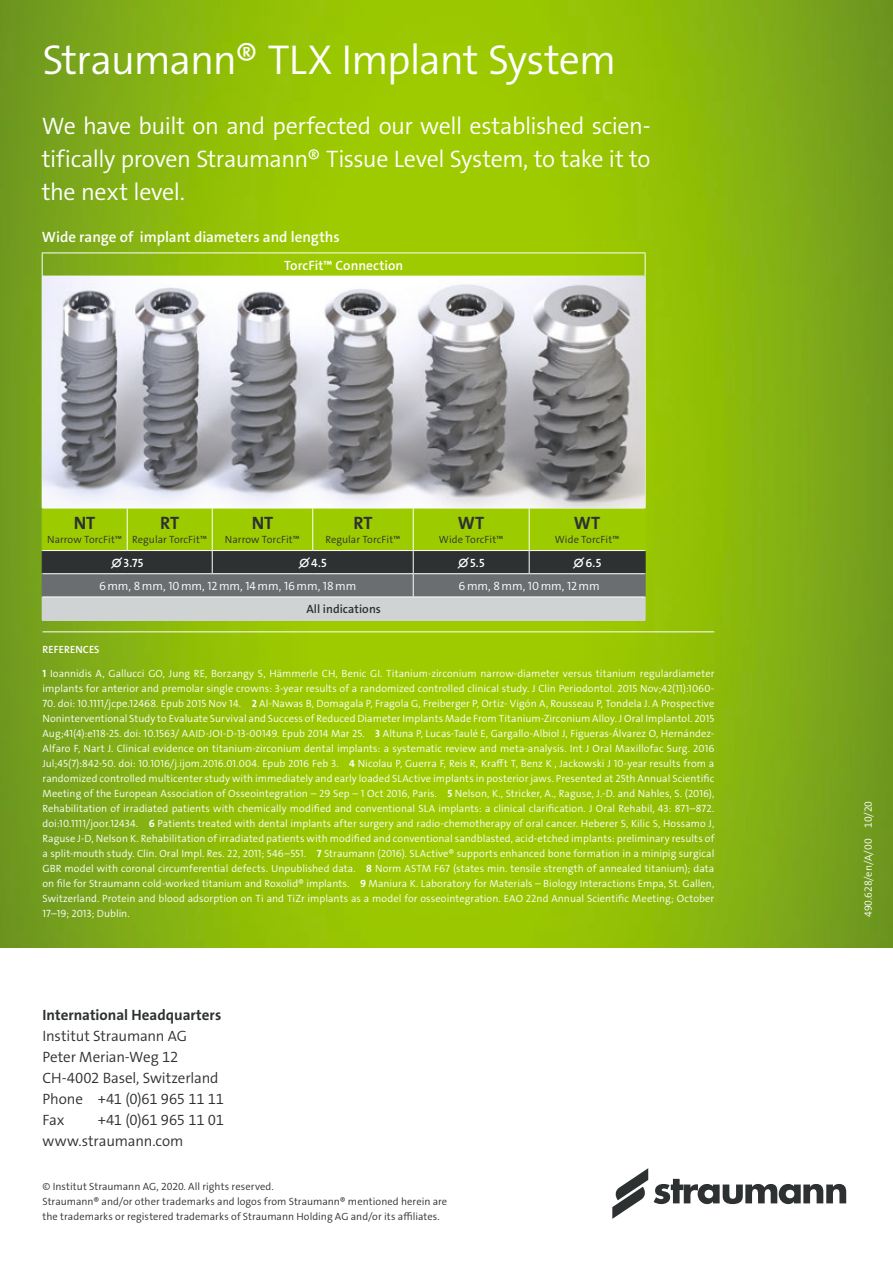
<style>
.page{position:relative;width:893px;height:1263px;background:#fff}
.page>*{position:absolute;margin:0;border:0;box-sizing:border-box;transform-origin:0 0}
.t1{font:42px "The Sans LP4 Se Lig";letter-spacing:-.03em;color:#fff}
.Lead{font:24px/33px "The Sans LP4 Se Lig";letter-spacing:-.02em;color:#fff;text-align:justify}
.t2{font:18px "The Sans LP7 Bld";letter-spacing:-.005em;color:#2e3132}
.Address{font:15px/21px "The Sans LP4 Se Lig";letter-spacing:-.01em;color:#2e3132}
.Copy_Title{font:15px "The Sans LP6 Se Bld";letter-spacing:-.005em;color:#fff}
.t3{font:13.5px "The Sans LP6 Se Bld";letter-spacing:.005em;color:#fff}
.t4{font:12px "The Sans LP4 Se Lig";letter-spacing:-.005em;color:#fff}
.t5{font:12px "The Sans LP6 Se Bld";color:#fff}
.t6{font:12px "The Sans LP6 Se Bld";letter-spacing:.005em;color:#2e3132}
.References{font:10.5px/15px "The Sans LP4 Se Lig";letter-spacing:.005em;color:#fff}
.t7{font:10.5px "The Sans LP4 Se Lig";letter-spacing:.005em;color:#2e3132}
.Project_Nr{font:10.5px "The Sans LP4 Se Lig";letter-spacing:-.005em;color:#fff}
.References_Title{font:10.5px "The Sans LP6 Se Bld";letter-spacing:.01em;color:#fff}
.s1{font-family:"The Sans LP7 Bld"}
</style>
<div class="page">
<img style="left:0;top:0;width:893px;height:947px">
<hr style="left:43px;top:631px;width:671px;height:1px;background:#fff">
<svg style="left:654px;top:1179px;width:192px;height:25px"></svg>
<svg style="left:612px;top:1168px;width:36px;height:51px"></svg>
<hr style="left:42px;top:253px;width:85px;height:1px;background:#fff">
<svg style="left:42px;top:253px;width:1px;height:23px"></svg>
<hr style="left:127px;top:253px;width:85px;height:1px;background:#fff">
<hr style="left:212px;top:253px;width:101px;height:1px;background:#fff">
<hr style="left:313px;top:253px;width:100px;height:1px;background:#fff">
<hr style="left:413px;top:253px;width:116px;height:1px;background:#fff">
<hr style="left:529px;top:253px;width:116px;height:1px;background:#fff">
<svg style="left:645px;top:253px;width:1px;height:23px"></svg>
<hr style="left:42px;top:276px;width:1px;height:232px;background:#fff">
<hr style="left:645px;top:276px;width:1px;height:232px;background:#fff">
<svg style="left:42px;top:508px;width:604px;height:112px"></svg>
<img style="left:43px;top:276px;width:602px;height:232px">
<p class="t1" style="left:43px;top:32px;width:575px">Straumann® TLX Implant System</p>
<p class="Lead" style="left:42px;top:109px;width:610px">We have built on and perfected our well established scien&shy;tifically proven Straumann® Tissue Level System, to take it to the next level.</p>
<p class="Copy_Title" style="left:42px;top:227px;width:299px">Wide range of implant diameters and lengths</p>
<p class="t3" style="left:284px;top:256px;width:121px">TorcFit™ Connection</p>
<p class="t2" style="left:74px;top:511px;width:23px">NT</p>
<p class="t7" style="left:47px;top:532px;width:77px">Narrow TorcFit™</p>
<p class="t2" style="left:160px;top:511px;width:21px">RT</p>
<p class="t7" style="left:132px;top:532px;width:77px">Regular TorcFit™</p>
<p class="t2" style="left:252px;top:511px;width:23px">NT</p>
<p class="t7" style="left:225px;top:532px;width:77px">Narrow TorcFit™</p>
<p class="t2" style="left:353px;top:511px;width:21px">RT</p>
<p class="t7" style="left:325px;top:532px;width:77px">Regular TorcFit™</p>
<p class="t2" style="left:458px;top:511px;width:28px">WT</p>
<p class="t7" style="left:439px;top:532px;width:66px">Wide TorcFit™</p>
<p class="t2" style="left:574px;top:511px;width:28px">WT</p>
<p class="t7" style="left:555px;top:532px;width:66px">Wide TorcFit™</p>
<p class="t5" style="left:111px;top:555px;width:34px">∅3.75</p>
<p class="t5" style="left:299px;top:555px;width:29px">∅4.5</p>
<p class="t5" style="left:458px;top:555px;width:28px">∅5.5</p>
<p class="t5" style="left:573px;top:555px;width:30px">∅6.5</p>
<p class="t4" style="left:99px;top:578px;width:259px">6mm, 8mm, 10mm, 12mm, 14mm, 16mm, 18mm</p>
<p class="t4" style="left:459px;top:578px;width:143px">6mm, 8mm, 10mm, 12mm</p>
<p class="t6" style="left:306px;top:601px;width:76px">All indications</p>
<p class="References_Title" style="left:43px;top:643px;width:59px">REFERENCES</p>
<p class="References" style="left:43px;top:666px;width:673px"><span class="s1">1</span> Ioannidis A, Gallucci GO, Jung RE, Borzangy S, Hämmerle CH, Benic GI. Titanium-zirconium narrow-diameter versus titanium regulardiameter implants for anterior and premolar single crowns: 3-year results of a randomized controlled clinical study. J Clin Periodontol. 2015 Nov;42(11):1060-</p>
<p class="References" style="left:43px;top:696px;width:673px;text-align:justify">70. doi: 10.1111/jcpe.12468. Epub 2015 Nov 14. <span class="s1">2</span> Al-Nawas B, Domagala P, Fragola G, Freiberger P, Ortiz- Vigón A, Rousseau P, Tondela J. A Prospective Noninterventional Study to Evaluate Survival and Success of Reduced Diameter Implants Made From Titanium-Zirconium Alloy. J Oral Implantol. 2015<br>Aug;41(4):e118-25. doi: 10.1563/ AAID-JOI-D-13-00149. Epub 2014 Mar 25. <span class="s1">3</span> Altuna P, Lucas-Taulé E, Gargallo-Albiol J, Figueras-Álvarez O, Hernández-Alfaro F, Nart J. Clinical evidence on titanium-zirconium dental implants: a systematic review and meta-analysis. Int J Oral Maxillofac Surg. 2016<br>Jul;45(7):842-50. doi: 10.1016/j.ijom.2016.01.004. Epub 2016 Feb 3. <span class="s1">4</span> Nicolau P, Guerra F, Reis R, Krafft T, Benz K , Jackowski J 10-year results from a randomized controlled multicenter study with immediately and early loaded SLActive implants in posterior jaws. Presented at 25th Annual Scientific Meeting of the European Association of Osseointegration – 29 Sep – 1 Oct 2016, Paris. <span class="s1">5</span> Nelson, K., Stricker, A., Raguse, J.-D. and Nahles, S. (2016), Rehabilitation of irradiated patients with chemically modified and conventional SLA implants: a clinical clarification. J Oral Rehabil, 43: 871–872. doi:10.1111/joor.12434. <span class="s1">6</span> Patients treated with dental implants after surgery and radio-chemotherapy of oral cancer. Heberer S, Kilic S, Hossamo J, Raguse J-D, Nelson K. Rehabilitation of irradiated patients with modified and conventional sandblasted, acid-etched implants: preliminary results of a split-mouth study. Clin. Oral Impl. Res. 22, 2011; 546–551. <span class="s1">7</span> Straumann (2016). SLActive® supports enhanced bone formation in a minipig surgical GBR model with coronal circumferential defects. Unpublished data. <span class="s1">8</span> Norm ASTM F67 (states min. tensile strength of annealed titanium); data on file for Straumann cold-worked titanium and Roxolid® implants. <span class="s1">9</span> Maniura K. Laboratory for Materials – Biology Interactions Empa, St. Gallen, Switzerland. Protein and blood adsorption on Ti and TiZr implants as a model for osseointegration. EAO 22nd Annual Scientific Meeting; October 17–19; 2013; Dublin.</p>
<p class="Address" style="left:43px;top:1004px;width:183px"><span class="s1">International Headquarters<br></span>Institut Straumann AG<br>Peter Merian-Weg 12<br>CH-4002 Basel, Switzerland<br>Phone +41 (0)61 965 11 11<br>Fax</p>
<p class="Address" style="left:43px;top:1109px;width:183px;text-indent:55px">+41 (0)61 965 11 01 www.straumann.com</p>
<p class="t7" style="left:43px;top:1180px;width:233px">© Institut Straumann AG, 2020. All rights reserved.</p>
<p class="t7" style="left:43px;top:1195px;width:406px">Straumann® and/or other trademarks and logos from Straumann® mentioned herein are</p>
<p class="t7" style="left:43px;top:1210px;width:399px">the trademarks or registered trademarks of Straumann Holding AG and/or its affiliates.</p>
<p class="Project_Nr" style="left:861px;top:917px;width:118px;rotate:-90deg">490.628/en/A/00 10/20</p>
</div>
